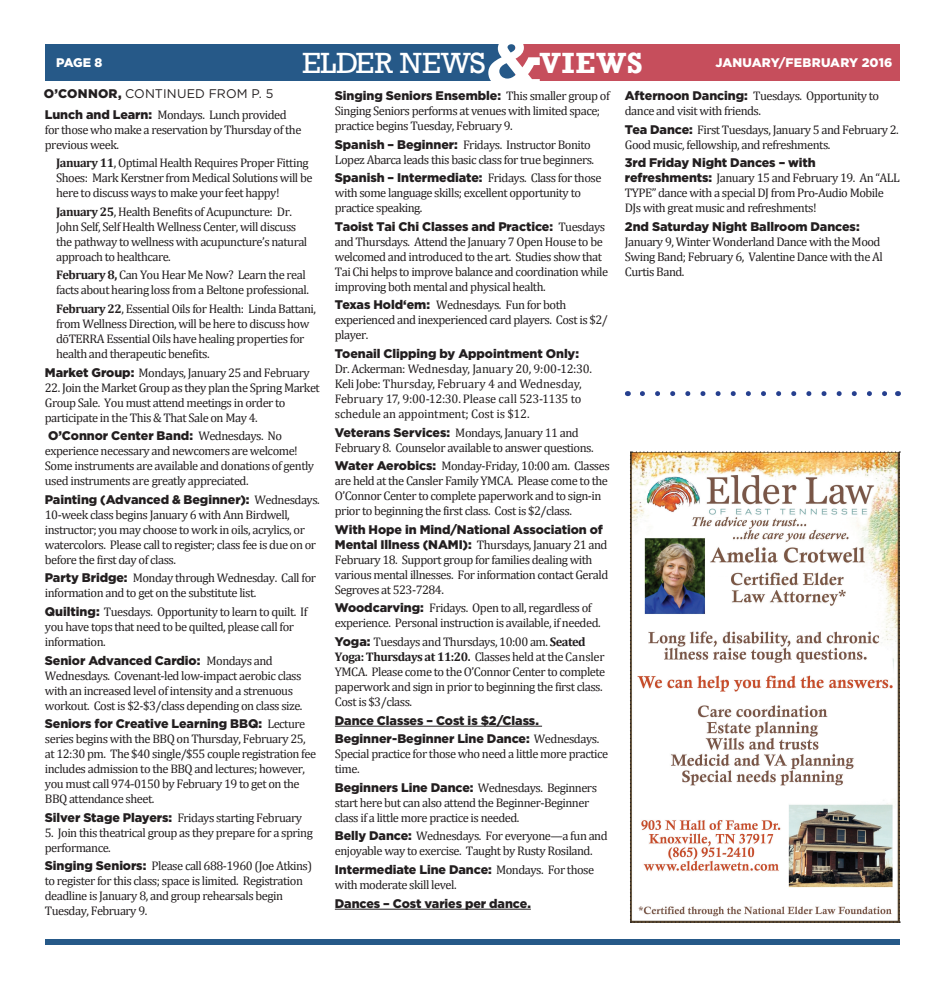
<style>
.page{position:relative;width:945px;height:990px;background:#fff}
.page>*{position:absolute;margin:0;border:0;box-sizing:border-box;transform-origin:0 0}
.t1{font:30px "Rockwell";letter-spacing:-.005em;color:#fff}
.t2{font:700 30px "Rockwell";letter-spacing:.03em;color:#fff}
.Donor_List{font:12.5px/15px "Cambria";letter-spacing:-.04em;color:#231f20}
.Donor_List-2{font:12.5px/15px "Cambria";letter-spacing:-.02em;color:#231f20}
.Donor_List-3{font:900 12.5px "Gotham";letter-spacing:-.01em;color:#231f20}
.t3{font:900 12.5px "Gotham";letter-spacing:.01em;color:#fff}
.Headline{font:12.5px "Gotham";letter-spacing:.005em;color:#231f20}
.s1{font-family:"Gotham";font-weight:900}
.s2{font-weight:700}
.s3{font-weight:900}
</style>
<div class="page">
<div style="left:45px;top:44px;width:471px;height:37px;background:#265988"></div>
<div style="left:516px;top:44px;width:384px;height:37px;background:#c64e5c"></div>
<svg style="left:488px;top:44px;width:52px;height:37px"></svg>
<div style="left:45px;top:939px;width:855px;height:6px;background:#265988"></div>
<hr style="left:335px;top:726px;width:207px;height:1px;background:#231f20">
<hr style="left:335px;top:909px;width:196px;height:1px;background:#231f20">
<svg style="left:642px;top:391px;width:245px;height:5px"></svg>
<img style="left:630px;top:451px;width:270px;height:472px">
<p class="t3" style="left:56px;top:55px;width:48px">PAGE 8</p>
<h1 class="t1" style="left:302px;top:45px;width:185px">ELDER NEWS</h1>
<h1 class="t2" style="left:540px;top:45px;width:105px">VIEWS</h1>
<p class="t3" style="left:715px;top:55px;width:179px">JANUARY/FEBRUARY 2016</p>
<p class="Donor_List" style="left:45px;top:107px;width:258px"><span class="s1">Lunch and Learn:</span> Mondays. Lunch provided for those who make a reservation by Thursday of the previous week.</p>
<p class="Donor_List" style="left:56px;top:155px;width:258px"><span class="s2">January 11</span>, Optimal Health Requires Proper Fitting<br>Shoes: Mark Kerstner from Medical Solutions will be here to discuss ways to make your feet happy!</p>
<p class="Donor_List" style="left:56px;top:204px;width:253px"><span class="s2">January 25</span>, Health Benefits of Acupuncture: Dr.<br>John Self, Self Health Wellness Center, will discuss the pathway to wellness with acupuncture’s natural approach to healthcare.</p>
<p class="Donor_List" style="left:56px;top:268px;width:254px"><span class="s2">February 8,</span> Can You Hear Me Now? Learn the real facts about hearing loss from a Beltone professional.</p>
<p class="Donor_List" style="left:56px;top:301px;width:261px"><span class="s2">February 22</span>, Essential Oils for Health: Linda Battani, from Wellness Direction, will be here to discuss how dōTERRA Essential Oils have healing properties for health and therapeutic benefits.</p>
<p class="Donor_List" style="left:45px;top:365px;width:266px"><span class="s1">Market Group:</span> Mondays, January 25 and February</p>
<p class="Donor_List" style="left:45px;top:380px;width:276px">22. Join the Market Group as they plan the Spring Market<br>Group Sale. You must attend meetings in order to participate in the This &amp; That Sale on May 4.</p>
<p class="Donor_List" style="left:45px;top:428px;width:271px"><span class="s1">O’Connor Center Band:</span> Wednesdays. No experience necessary and newcomers are welcome!<br>Some instruments are available and donations of gently used instruments are greatly appreciated.</p>
<p class="Donor_List" style="left:45px;top:492px;width:277px"><span class="s1">Painting (Advanced &amp; Beginner):</span> Wednesdays.<br>10-week class begins January 6 with Ann Birdwell, instructor; you may choose to work in oils, acrylics, or watercolors. Please call to register; class fee is due on or before the first day of class.</p>
<p class="Donor_List" style="left:45px;top:571px;width:273px"><span class="s1">Party Bridge:</span> Monday through Wednesday. Call for information and to get on the substitute list.</p>
<p class="Donor_List" style="left:45px;top:604px;width:264px"><span class="s1">Quilting:</span> Tuesdays. Opportunity to learn to quilt. If you have tops that need to be quilted, please call for information.</p>
<p class="Donor_List" style="left:45px;top:653px;width:259px"><span class="s1">Senior Advanced Cardio:</span> Mondays and Wednesdays. Covenant-led low-impact aerobic class with an increased level of intensity and a strenuous workout. Cost is $2-$3/class depending on class size.</p>
<p class="Donor_List" style="left:45px;top:716px;width:273px"><span class="s1">Seniors for Creative Learning BBQ:</span> Lecture series begins with the BBQ on Thursday, February 25, at 12:30 pm. The $40 single/$55 couple registration fee includes admission to the BBQ and lectures; however, you must call 974-0150 by February 19 to get on the BBQ attendance sheet.</p>
<p class="Donor_List" style="left:45px;top:810px;width:259px"><span class="s1">Silver Stage Players:</span> Fridays starting February</p>
<p class="Donor_List" style="left:45px;top:825px;width:270px">5. Join this theatrical group as they prepare for a spring performance.</p>
<p class="Donor_List" style="left:45px;top:859px;width:269px"><span class="s1">Singing Seniors:</span> Please call 688-1960 (Joe Atkins) to register for this class; space is limited. Registration deadline is January 8, and group rehearsals begin Tuesday, February 9.</p>
<p class="Headline" style="left:44px;top:86px;width:231px"><span class="s3">O’CONNOR,</span> CONTINUED FROM P. 5</p>
<p class="Donor_List" style="left:625px;top:88px;width:256px"><span class="s1">Afternoon Dancing:</span> Tuesdays. Opportunity to dance and visit with friends.</p>
<p class="Donor_List" style="left:625px;top:122px;width:275px"><span class="s1">Tea Dance:</span> First Tuesdays, January 5 and February 2.<br>Good music, fellowship, and refreshments.</p>
<p class="Donor_List" style="left:625px;top:155px;width:276px"><span class="s1">3rd Friday Night Dances – with refreshments:</span> January 15 and February 19. An “ALL TYPE” dance with a special DJ from Pro-Audio Mobile DJs with great music and refreshments!</p>
<p class="Donor_List" style="left:625px;top:219px;width:259px"><span class="s1">2nd Saturday Night Ballroom Dances:<br></span>January 9, Winter Wonderland Dance with the Mood Swing Band; February 6, Valentine Dance with the Al Curtis Band.</p>
<p class="Donor_List" style="left:335px;top:88px;width:276px"><span class="s1">Singing Seniors Ensemble:</span> This smaller group of<br>Singing Seniors performs at venues with limited space; practice begins Tuesday, February 9.</p>
<p class="Donor_List" style="left:335px;top:137px;width:261px"><span class="s1">Spanish – Beginner:</span> Fridays. Instructor Bonito<br>Lopez Abarca leads this basic class for true beginners.</p>
<p class="Donor_List" style="left:335px;top:170px;width:268px"><span class="s1">Spanish – Intermediate:</span> Fridays. Class for those with some language skills; excellent opportunity to practice speaking.</p>
<p class="Donor_List" style="left:335px;top:219px;width:275px"><span class="s1">Taoist Tai Chi Classes and Practice:</span> Tuesdays and Thursdays. Attend the January 7 Open House to be welcomed and introduced to the art. Studies show that Tai Chi helps to improve balance and coordination while improving both mental and physical health.</p>
<p class="Donor_List" style="left:335px;top:298px;width:275px"><span class="s1">Texas Hold‘em:</span> Wednesdays. Fun for both experienced and inexperienced card players. Cost is $2/ player.</p>
<p class="Donor_List-2" style="left:335px;top:346px;width:259px"><span class="s1">Toenail Clipping by Appointment Only:<br></span>Dr. Ackerman: Wednesday, January 20, 9:00-12:30.<br>Keli Jobe: Thursday, February 4 and Wednesday, February 17, 9:00-12:30. Please call 523-1135 to schedule an appointment; Cost is $12.</p>
<p class="Donor_List" style="left:335px;top:425px;width:260px"><span class="s1">Veterans Services:</span> Mondays, January 11 and<br>February 8. Counselor available to answer questions.</p>
<p class="Donor_List" style="left:335px;top:458px;width:276px"><span class="s1">Water Aerobics:</span> Monday-Friday, 10:00 am. Classes are held at the Cansler Family YMCA. Please come to the O’Connor Center to complete paperwork and to sign-in prior to beginning the first class. Cost is $2/class.</p>
<p class="Donor_List" style="left:335px;top:522px;width:275px"><span class="s1">With Hope in Mind/National Association of Mental Illness (NAMI):</span> Thursdays, January 21 and February 18. Support group for families dealing with various mental illnesses. For information contact Gerald Segroves at 523-7284.</p>
<p class="Donor_List" style="left:335px;top:601px;width:267px"><span class="s1">Woodcarving:</span> Fridays. Open to all, regardless of experience. Personal instruction is available, if needed.</p>
<p class="Donor_List" style="left:335px;top:634px;width:272px"><span class="s1">Yoga:</span> Tuesdays and Thursdays, 10:00 am. <span class="s2">Seated Yoga: Thursdays at 11:20.</span> Classes held at the Cansler YMCA. Please come to the O’Connor Center to complete paperwork and sign in prior to beginning the first class.<br>Cost is $3/class.</p>
<p class="Donor_List-3" style="left:335px;top:713px;width:206px">Dance Classes – Cost is $2/Class.</p>
<p class="Donor_List" style="left:335px;top:731px;width:275px"><span class="s1">Beginner-Beginner Line Dance:</span> Wednesdays.<br>Special practice for those who need a little more practice time.</p>
<p class="Donor_List" style="left:335px;top:780px;width:264px"><span class="s1">Beginners Line Dance:</span> Wednesdays. Beginners start here but can also attend the Beginner-Beginner class if a little more practice is needed.</p>
<p class="Donor_List" style="left:335px;top:829px;width:274px"><span class="s1">Belly Dance:</span> Wednesdays. For everyone—a fun and enjoyable way to exercise. Taught by Rusty Rosiland.</p>
<p class="Donor_List" style="left:335px;top:862px;width:261px"><span class="s1">Intermediate Line Dance:</span> Mondays. For those with moderate skill level.</p>
<p class="Donor_List-3" style="left:335px;top:896px;width:198px">Dances – Cost varies per dance.</p>
</div>
